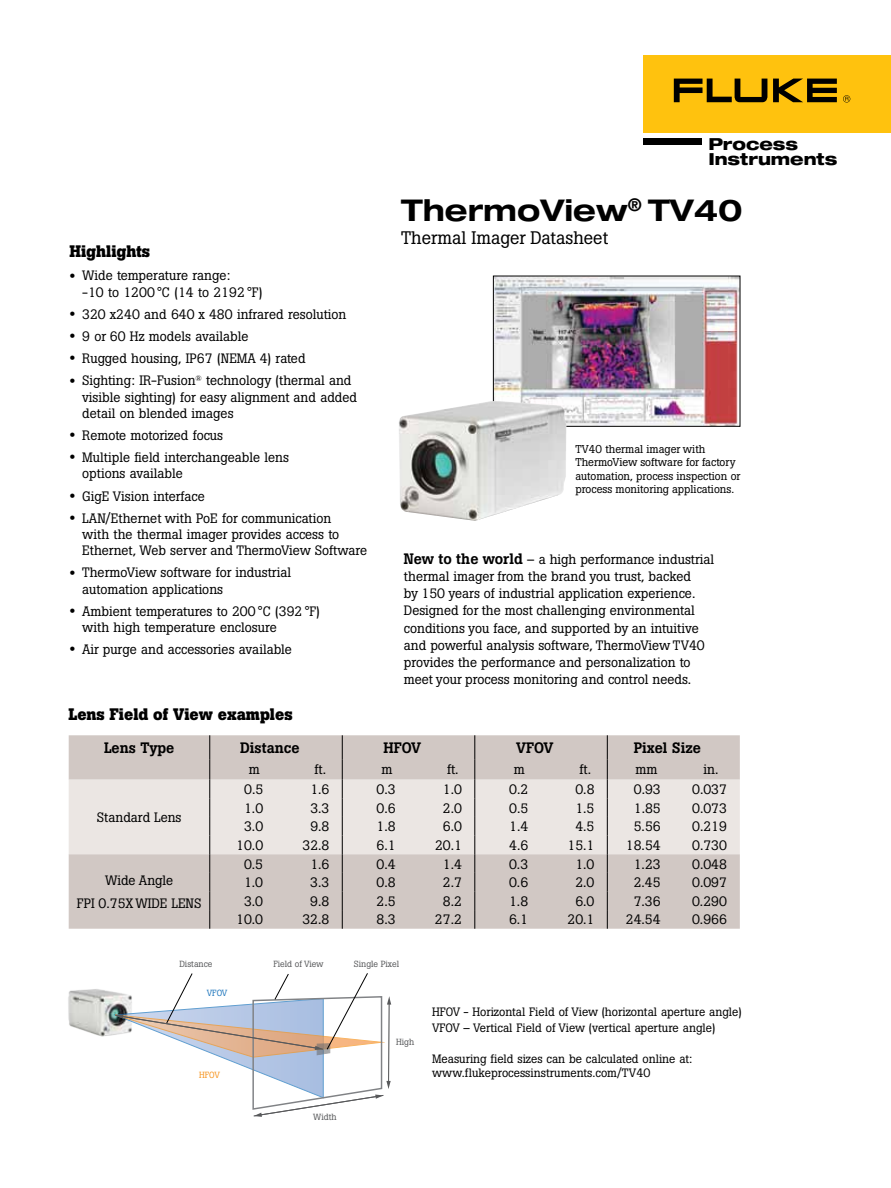
<style>
.page{position:relative;width:891px;height:1188px;background:#fff}
.page>*{position:absolute;margin:0;border:0;box-sizing:border-box;transform-origin:0 0}
.t1{font:700 expanded 30px "Helvetica Neue LT Std";color:#000}
.t2{font:18px "Boton Pro";color:#000}
.t3{font:800 expanded 16.65px/15.5px "Helvetica Neue LT Std";letter-spacing:-.005em;color:#000}
.t4{font:700 16.5px "Boton Pro";color:#000}
.t5{font:500 15px "Boton Pro";color:#000}
.t6{font:13.5px/16.2px "Boton Pro";color:#000}
.t7{font:12px/16.2px "Boton Pro";color:#000}
.t8{font:11.25px/13.5px "Boton Pro";color:#000}
.t9{font:8.85px "Boton Pro";color:#58595b}
.t10{font:8.85px "Boton Pro";color:#1c75bc}
.t11{font:8.85px "Boton Pro";color:#f7941e}
.s1{font-family:"Helvetica Neue LT Pro";font-size:12px}
.s2{font-weight:500;font-size:15px}
</style>
<div class="page">
<img style="left:495px;top:278px;width:243px;height:146px">
<div style="left:644px;top:55px;width:247px;height:77px;background:#ffc20e"></div>
<svg style="left:674px;top:79px;width:163px;height:23px"></svg>
<div style="left:644px;top:138px;width:58px;height:6px;background:#000"></div>
<svg style="left:843px;top:95px;width:7px;height:8px"></svg>
<img style="left:399px;top:401px;width:167px;height:120px">
<div style="left:69px;top:735px;width:671px;height:194px;background:#d1c8c4"></div>
<div style="left:69px;top:780px;width:671px;height:74px;background:#ebe6e3"></div>
<svg style="left:209px;top:735px;width:1px;height:194px"></svg>
<svg style="left:607px;top:735px;width:1px;height:194px"></svg>
<svg style="left:342px;top:735px;width:1px;height:194px"></svg>
<svg style="left:474px;top:735px;width:1px;height:194px"></svg>
<img style="left:68px;top:989px;width:46px;height:48px">
<svg style="left:114px;top:973px;width:277px;height:144px"></svg>
<p class="t4" style="left:69px;top:240px;width:82px">Highlights</p>
<p class="t6" style="left:82px;top:268px;width:182px;text-indent:-13px"><span class="s1">•</span> Wide temperature range:<br>-10 to 1200 °C (14 to 2192 °F)</p>
<p class="t6" style="left:69px;top:306px;width:279px"><span class="s1">•</span> 320 x240 and 640 x 480 infrared resolution</p>
<p class="t6" style="left:69px;top:328px;width:181px"><span class="s1">•</span> 9 or 60 Hz models available</p>
<p class="t6" style="left:69px;top:350px;width:238px"><span class="s1">•</span> Rugged housing, IP67 (NEMA 4) rated</p>
<p class="t6" style="left:82px;top:373px;width:276px;text-indent:-13px"><span class="s1">•</span> Sighting: IR-Fusion<sup>®</sup> technology (thermal and visible sighting) for easy alignment and added detail on blended images</p>
<p class="t6" style="left:69px;top:427px;width:155px"><span class="s1">•</span> Remote motorized focus</p>
<p class="t6" style="left:82px;top:449px;width:208px;text-indent:-13px"><span class="s1">•</span> Multiple field interchangeable lens options available</p>
<p class="t6" style="left:69px;top:488px;width:137px"><span class="s1">•</span> GigE Vision interface</p>
<p class="t6" style="left:82px;top:510px;width:287px;text-indent:-13px"><span class="s1">•</span> LAN/Ethernet with PoE for communication<br>with the thermal imager provides access to<br>Ethernet, Web server and ThermoView Software</p>
<p class="t6" style="left:82px;top:565px;width:210px;text-indent:-13px"><span class="s1">•</span> ThermoView software for industrial automation applications</p>
<p class="t6" style="left:82px;top:603px;width:240px;text-indent:-13px"><span class="s1">•</span> Ambient temperatures to 200 °C (392 °F) with high temperature enclosure</p>
<p class="t6" style="left:69px;top:641px;width:224px"><span class="s1">•</span> Air purge and accessories available</p>
<p class="t4" style="left:68px;top:704px;width:226px">Lens Field of View examples</p>
<p class="t3" style="left:708px;top:136px;width:131px">Process<br>Instruments</p>
<h1 class="t1" style="left:401px;top:192px;width:343px">ThermoView<sup>®</sup> TV40</h1>
<h2 class="t2" style="left:401px;top:226px;width:209px">Thermal Imager Datasheet</h2>
<p class="t8" style="left:575px;top:442px;width:167px">TV40 thermal imager with<br>ThermoView software for factory automation, process inspection or process monitoring applications.</p>
<p class="t6" style="left:404px;top:550px;width:312px;line-height:17.2px"><span class="s2">New to the world</span> – a high performance industrial thermal imager from the brand you trust, backed<br>by 150 years of industrial application experience.<br>Designed for the most challenging environmental conditions you face, and supported by an intuitive and powerful analysis software, ThermoView TV40 provides the performance and personalization to meet your process monitoring and control needs.</p>
<p class="t5" style="left:104px;top:738px;width:72px">Lens Type</p>
<p class="t5" style="left:240px;top:738px;width:61px">Distance</p>
<p class="t5" style="left:383px;top:738px;width:39px">HFOV</p>
<p class="t5" style="left:516px;top:738px;width:39px">VFOV</p>
<p class="t5" style="left:634px;top:738px;width:69px">Pixel Size</p>
<p class="t6" style="left:249px;top:761px;width:12px">m</p>
<p class="t6" style="left:315px;top:761px;width:13px">ft.</p>
<p class="t6" style="left:381px;top:761px;width:12px">m</p>
<p class="t6" style="left:447px;top:761px;width:13px">ft.</p>
<p class="t6" style="left:514px;top:761px;width:12px">m</p>
<p class="t6" style="left:580px;top:761px;width:13px">ft.</p>
<p class="t6" style="left:635px;top:761px;width:23px">mm</p>
<p class="t6" style="left:704px;top:761px;width:16px">in.</p>
<p class="t6" style="left:97px;top:809px;width:86px">Standard Lens</p>
<p class="t6" style="left:244px;top:781px;width:21px">0.5</p>
<p class="t6" style="left:310px;top:781px;width:21px">1.6</p>
<p class="t6" style="left:377px;top:781px;width:21px">0.3</p>
<p class="t6" style="left:443px;top:781px;width:21px">1.0</p>
<p class="t6" style="left:509px;top:781px;width:21px">0.2</p>
<p class="t6" style="left:575px;top:781px;width:21px">0.8</p>
<p class="t6" style="left:634px;top:781px;width:28px">0.93</p>
<p class="t6" style="left:692px;top:781px;width:36px">0.037</p>
<p class="t6" style="left:244px;top:800px;width:21px">1.0</p>
<p class="t6" style="left:310px;top:800px;width:21px">3.3</p>
<p class="t6" style="left:377px;top:800px;width:21px">0.6</p>
<p class="t6" style="left:443px;top:800px;width:21px">2.0</p>
<p class="t6" style="left:509px;top:800px;width:21px">0.5</p>
<p class="t6" style="left:575px;top:800px;width:21px">1.5</p>
<p class="t6" style="left:634px;top:800px;width:28px">1.85</p>
<p class="t6" style="left:692px;top:800px;width:36px">0.073</p>
<p class="t6" style="left:244px;top:819px;width:21px">3.0</p>
<p class="t6" style="left:310px;top:819px;width:21px">9.8</p>
<p class="t6" style="left:377px;top:819px;width:21px">1.8</p>
<p class="t6" style="left:443px;top:819px;width:21px">6.0</p>
<p class="t6" style="left:509px;top:819px;width:21px">1.4</p>
<p class="t6" style="left:575px;top:819px;width:21px">4.5</p>
<p class="t6" style="left:634px;top:819px;width:28px">5.56</p>
<p class="t6" style="left:692px;top:819px;width:36px">0.219</p>
<p class="t6" style="left:236px;top:837px;width:28px">10.0</p>
<p class="t6" style="left:302px;top:837px;width:28px">32.8</p>
<p class="t6" style="left:377px;top:837px;width:21px">6.1</p>
<p class="t6" style="left:435px;top:837px;width:28px">20.1</p>
<p class="t6" style="left:509px;top:837px;width:21px">4.6</p>
<p class="t6" style="left:568px;top:837px;width:28px">15.1</p>
<p class="t6" style="left:626px;top:837px;width:36px">18.54</p>
<p class="t6" style="left:692px;top:837px;width:36px">0.730</p>
<p class="t6" style="left:77px;top:869px;width:126px;line-height:22.5px;text-align:center">Wide Angle<br>FPI 0.75X WIDE LENS</p>
<p class="t6" style="left:244px;top:856px;width:21px">0.5</p>
<p class="t6" style="left:310px;top:856px;width:21px">1.6</p>
<p class="t6" style="left:377px;top:856px;width:21px">0.4</p>
<p class="t6" style="left:443px;top:856px;width:21px">1.4</p>
<p class="t6" style="left:509px;top:856px;width:21px">0.3</p>
<p class="t6" style="left:575px;top:856px;width:21px">1.0</p>
<p class="t6" style="left:634px;top:856px;width:28px">1.23</p>
<p class="t6" style="left:692px;top:856px;width:36px">0.048</p>
<p class="t6" style="left:244px;top:874px;width:21px">1.0</p>
<p class="t6" style="left:310px;top:874px;width:21px">3.3</p>
<p class="t6" style="left:377px;top:874px;width:21px">0.8</p>
<p class="t6" style="left:443px;top:874px;width:21px">2.7</p>
<p class="t6" style="left:509px;top:874px;width:21px">0.6</p>
<p class="t6" style="left:575px;top:874px;width:21px">2.0</p>
<p class="t6" style="left:634px;top:874px;width:28px">2.45</p>
<p class="t6" style="left:692px;top:874px;width:36px">0.097</p>
<p class="t6" style="left:244px;top:893px;width:21px">3.0</p>
<p class="t6" style="left:310px;top:893px;width:21px">9.8</p>
<p class="t6" style="left:377px;top:893px;width:21px">2.5</p>
<p class="t6" style="left:443px;top:893px;width:21px">8.2</p>
<p class="t6" style="left:509px;top:893px;width:21px">1.8</p>
<p class="t6" style="left:575px;top:893px;width:21px">6.0</p>
<p class="t6" style="left:634px;top:893px;width:28px">7.36</p>
<p class="t6" style="left:692px;top:893px;width:36px">0.290</p>
<p class="t6" style="left:236px;top:912px;width:28px">10.0</p>
<p class="t6" style="left:302px;top:912px;width:28px">32.8</p>
<p class="t6" style="left:377px;top:912px;width:21px">8.3</p>
<p class="t6" style="left:435px;top:912px;width:28px">27.2</p>
<p class="t6" style="left:509px;top:912px;width:21px">6.1</p>
<p class="t6" style="left:567px;top:912px;width:28px">20.1</p>
<p class="t6" style="left:626px;top:912px;width:36px">24.54</p>
<p class="t6" style="left:692px;top:912px;width:36px">0.966</p>
<p class="t9" style="left:179px;top:958px;width:35px">Distance</p>
<p class="t9" style="left:273px;top:958px;width:52px">Field of View</p>
<p class="t9" style="left:354px;top:958px;width:47px">Single Pixel</p>
<p class="t10" style="left:207px;top:987px;width:22px">VFOV</p>
<p class="t11" style="left:199px;top:1069px;width:22px">HFOV</p>
<p class="t9" style="left:313px;top:1111px;width:25px">Width</p>
<p class="t9" style="left:396px;top:1036px;width:20px">High</p>
<p class="t7" style="left:432px;top:1004px;width:311px">HFOV - Horizontal Field of View (horizontal aperture angle)<br>VFOV – Vertical Field of View (vertical aperture angle)</p>
<p class="t7" style="left:432px;top:1051px;width:262px;line-height:14.4px">Measuring field sizes can be calculated online at: www.flukeprocessinstruments.com/TV40</p>
</div>
